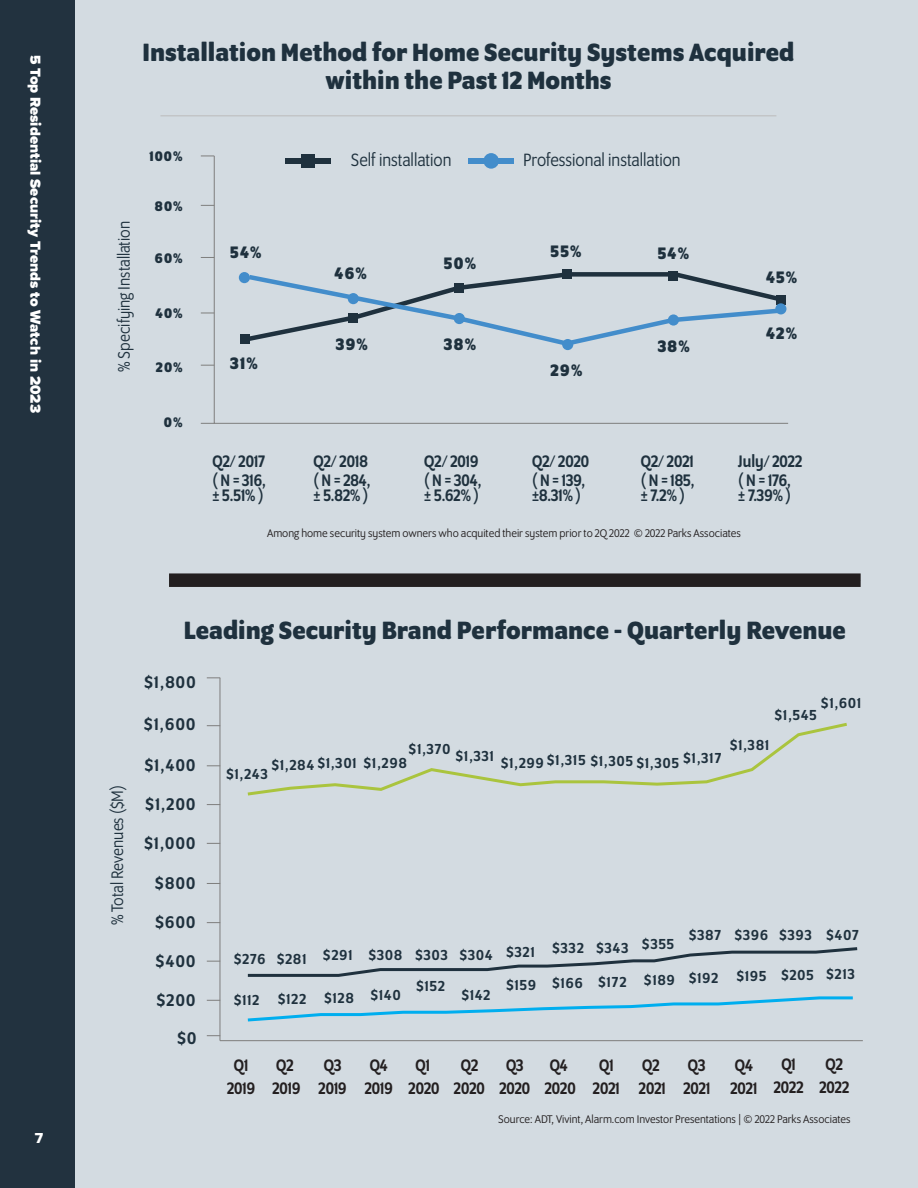
<style>
.page{position:relative;width:918px;height:1188px;background:#d3dbe1}
.page>*{position:absolute;margin:0;border:0;box-sizing:border-box;transform-origin:0 0}
.t1{font:700 27px/28.5px "Program OT";color:#1f313e;text-align:center}
.t2{font:19.2px "Program OT";color:#1f313e;scale:.94 1}
.t3{font:500 18.3px/39px "Program OT";letter-spacing:.07em;color:#1f313e;text-align:right}
.t4{font:500 18px/19.2px "Program OT";color:#1f313e;scale:.92 1}
.t5{font:500 18px/22.6px "Program OT";color:#231f20;text-align:center;scale:.92 1}
.t6{font:18px "Program OT";color:#1f313e;scale:.94 1}
.t7{font:700 18px "Program OT";color:#1f313e}
.t8{font:500 15.6px "Program OT";letter-spacing:.07em;color:#1f313e}
.t9{font:900 15px "Proxima Nova";letter-spacing:.04em;color:#fff}
.t10{font:900 15px "Proxima Nova";color:#fff}
.t11{font:700 15px "Program OT";color:#1f313e}
.t12{font:15px "Proxima Nova Extrabld";color:#fff}
.t13{font:12px "Program OT";color:#231f20}
</style>
<div class="page">
<hr style="left:160px;top:115px;width:616px;height:1px;background:#bbb">
<div style="left:169px;top:573px;width:692px;height:14px;background:#231f20"></div>
<div style="left:301px;top:154px;width:14px;height:14px;background:#1f313e"></div>
<svg style="left:483px;top:153px;width:16px;height:16px"></svg>
<hr style="left:220px;top:1040px;width:643px;height:1px;background:#7e7e7d">
<hr style="left:220px;top:678px;width:1px;height:363px;background:#7e7e7d">
<svg style="left:214px;top:155px;width:575px;height:269px"></svg>
<svg style="left:240px;top:270px;width:549px;height:79px"></svg>
<div style="left:239px;top:272px;width:11px;height:11px;background:#438dcb;border-radius:50%"></div>
<div style="left:348px;top:293px;width:11px;height:11px;background:#438dcb;border-radius:50%"></div>
<div style="left:454px;top:313px;width:11px;height:11px;background:#438dcb;border-radius:50%"></div>
<div style="left:562px;top:339px;width:11px;height:11px;background:#438dcb;border-radius:50%"></div>
<div style="left:668px;top:314px;width:11px;height:12px;background:#438dcb;border-radius:50%"></div>
<div style="left:775px;top:303px;width:11px;height:11px;background:#438dcb;border-radius:50%"></div>
<svg style="left:201px;top:156px;width:13px;height:1px"></svg>
<svg style="left:201px;top:205px;width:13px;height:1px"></svg>
<svg style="left:201px;top:257px;width:13px;height:1px"></svg>
<svg style="left:201px;top:313px;width:13px;height:1px"></svg>
<svg style="left:201px;top:365px;width:13px;height:1px"></svg>
<svg style="left:201px;top:423px;width:13px;height:1px"></svg>
<svg style="left:247px;top:947px;width:611px;height:30px"></svg>
<svg style="left:247px;top:996px;width:606px;height:26px"></svg>
<svg style="left:207px;top:677px;width:13px;height:1px"></svg>
<svg style="left:207px;top:725px;width:13px;height:1px"></svg>
<svg style="left:207px;top:765px;width:13px;height:1px"></svg>
<svg style="left:207px;top:804px;width:13px;height:1px"></svg>
<svg style="left:207px;top:843px;width:13px;height:1px"></svg>
<svg style="left:207px;top:883px;width:13px;height:1px"></svg>
<svg style="left:247px;top:722px;width:600px;height:74px"></svg>
<svg style="left:207px;top:922px;width:13px;height:1px"></svg>
<svg style="left:207px;top:961px;width:13px;height:1px"></svg>
<svg style="left:207px;top:1000px;width:13px;height:1px"></svg>
<svg style="left:207px;top:1035px;width:13px;height:1px"></svg>
<div style="left:0;top:0;width:75px;height:1188px;background:#22323f"></div>
<p class="t10" style="left:47px;top:55px;width:359px;rotate:90deg">5 Top Residential Security Trends to Watch in 2023</p>
<p class="t9" style="left:47px;top:55px;width:393px;rotate:90deg">Future of the Connected Home: Standards “Matter”</p>
<p class="t12" style="left:35px;top:1127px;width:10px">7</p>
<p class="t1" style="left:143px;top:38px;width:653px">Installation Method for Home Security Systems Acquired within the Past 12 Months</p>
<p class="t11" style="left:149px;top:148px;width:35px">100%</p>
<p class="t6" style="left:114px;top:372px;width:162px;rotate:-90deg">% Specifying Installation</p>
<p class="t11" style="left:155px;top:197px;width:29px">80%</p>
<p class="t11" style="left:155px;top:250px;width:29px">60%</p>
<p class="t11" style="left:155px;top:304px;width:29px">40%</p>
<p class="t7" style="left:230px;top:242px;width:33px">54%</p>
<p class="t7" style="left:230px;top:352px;width:29px">31%</p>
<p class="t2" style="left:351px;top:149px;width:109px">Self installation</p>
<p class="t2" style="left:523px;top:149px;width:169px">Professional installation</p>
<p class="t7" style="left:335px;top:263px;width:34px">46%</p>
<p class="t7" style="left:444px;top:252px;width:34px">50%</p>
<p class="t7" style="left:336px;top:334px;width:34px">39%</p>
<p class="t7" style="left:444px;top:334px;width:34px">38%</p>
<p class="t7" style="left:551px;top:240px;width:33px">55%</p>
<p class="t7" style="left:658px;top:243px;width:33px">54%</p>
<p class="t7" style="left:551px;top:360px;width:33px">29%</p>
<p class="t7" style="left:658px;top:336px;width:34px">38%</p>
<p class="t7" style="left:766px;top:267px;width:33px">45%</p>
<p class="t7" style="left:766px;top:323px;width:33px">42%</p>
<p class="t4" style="left:212px;top:452px;width:59px">Q2/ 2017 ( N = 316,</p>
<p class="t4" style="left:212px;top:486px;width:57px">± 5.51% )</p>
<p class="t4" style="left:314px;top:452px;width:63px">Q2/ 2018 ( N = 284,</p>
<p class="t4" style="left:314px;top:486px;width:61px">± 5.82% )</p>
<p class="t4" style="left:424px;top:452px;width:63px">Q2/ 2019 ( N = 304,</p>
<p class="t4" style="left:424px;top:486px;width:61px">± 5.62% )</p>
<p class="t4" style="left:532px;top:452px;width:64px">Q2/ 2020 ( N = 139,</p>
<p class="t4" style="left:532px;top:486px;width:55px">±8.31% )</p>
<p class="t4" style="left:641px;top:452px;width:60px">Q2/ 2021 ( N = 185,</p>
<p class="t4" style="left:641px;top:486px;width:50px">± 7.2% )</p>
<p class="t4" style="left:738px;top:452px;width:71px">July/ 2022 ( N = 176,</p>
<p class="t4" style="left:738px;top:486px;width:59px">± 7.39% )</p>
<p class="t13" style="left:267px;top:527px;width:475px">Among home security system owners who acquited their system prior to 2Q 2022 © 2022 Parks Associates</p>
<p class="t6" style="left:107px;top:925px;width:151px;rotate:-90deg">% Total Revenues ($M)</p>
<p class="t1" style="left:184px;top:615px;width:664px">Leading Security Brand Performance - Quarterly Revenue</p>
<p class="t3" style="left:144px;top:662px;width:53px">$1,800</p>
<p class="t3" style="left:144px;top:705px;width:53px">$1,600</p>
<p class="t3" style="left:144px;top:746px;width:54px">$1,400 $1,200 $1,000 $800 $600 $400 $200 $0</p>
<p class="t8" style="left:409px;top:740px;width:43px">$1,370</p>
<p class="t8" style="left:272px;top:754px;width:136px">$1,284 $1,301 $1,298</p>
<p class="t8" style="left:456px;top:751px;width:267px">$1,331 $1,299 $1,315 $1,305 $1,305 $1,317</p>
<p class="t8" style="left:227px;top:765px;width:43px">$1,243</p>
<p class="t8" style="left:821px;top:694px;width:41px">$1,601</p>
<p class="t8" style="left:775px;top:706px;width:43px">$1,545</p>
<p class="t8" style="left:730px;top:736px;width:41px">$1,381</p>
<p class="t8" style="left:234px;top:950px;width:74px">$276 $281</p>
<p class="t8" style="left:323px;top:946px;width:262px">$291 $308 $303 $304 $321 $332</p>
<p class="t8" style="left:597px;top:937px;width:79px">$343 $355</p>
<p class="t8" style="left:689px;top:926px;width:33px">$387</p>
<p class="t8" style="left:735px;top:926px;width:126px">$396 $393 $407</p>
<p class="t8" style="left:234px;top:990px;width:168px">$112 $122 $128 $140</p>
<p class="t8" style="left:417px;top:977px;width:30px">$152</p>
<p class="t8" style="left:462px;top:987px;width:30px">$142</p>
<p class="t8" style="left:507px;top:970px;width:350px">$159 $166 $172 $189 $192 $195 $205 $213</p>
<p class="t5" style="left:227px;top:1054px;width:32px">Q1<br>2019</p>
<p class="t5" style="left:272px;top:1054px;width:32px;text-align:left">Q2<br>2019</p>
<p class="t5" style="left:319px;top:1054px;width:32px;text-align:left">Q3<br>2019</p>
<p class="t5" style="left:365px;top:1054px;width:32px;text-align:left">Q4<br>2019</p>
<p class="t5" style="left:409px;top:1054px;width:35px">Q1<br>2020</p>
<p class="t5" style="left:454px;top:1054px;width:35px">Q2<br>2020</p>
<p class="t5" style="left:499px;top:1054px;width:35px">Q3<br>2020</p>
<p class="t5" style="left:545px;top:1054px;width:35px;text-align:left">Q4<br>2020</p>
<p class="t5" style="left:593px;top:1054px;width:31px">Q1<br>2021</p>
<p class="t5" style="left:639px;top:1054px;width:31px;text-align:left">Q2<br>2021</p>
<p class="t5" style="left:683px;top:1054px;width:31px;text-align:left">Q3<br>2021</p>
<p class="t5" style="left:730px;top:1054px;width:31px;text-align:left">Q4<br>2021</p>
<p class="t5" style="left:774px;top:1053px;width:34px">Q1<br>2022</p>
<p class="t5" style="left:819px;top:1053px;width:34px">Q2<br>2022</p>
<p class="t13" style="left:498px;top:1112px;width:354px">Source: ADT, Vivint, Alarm.com Investor Presentations | © 2022 Parks Associates</p>
</div>
